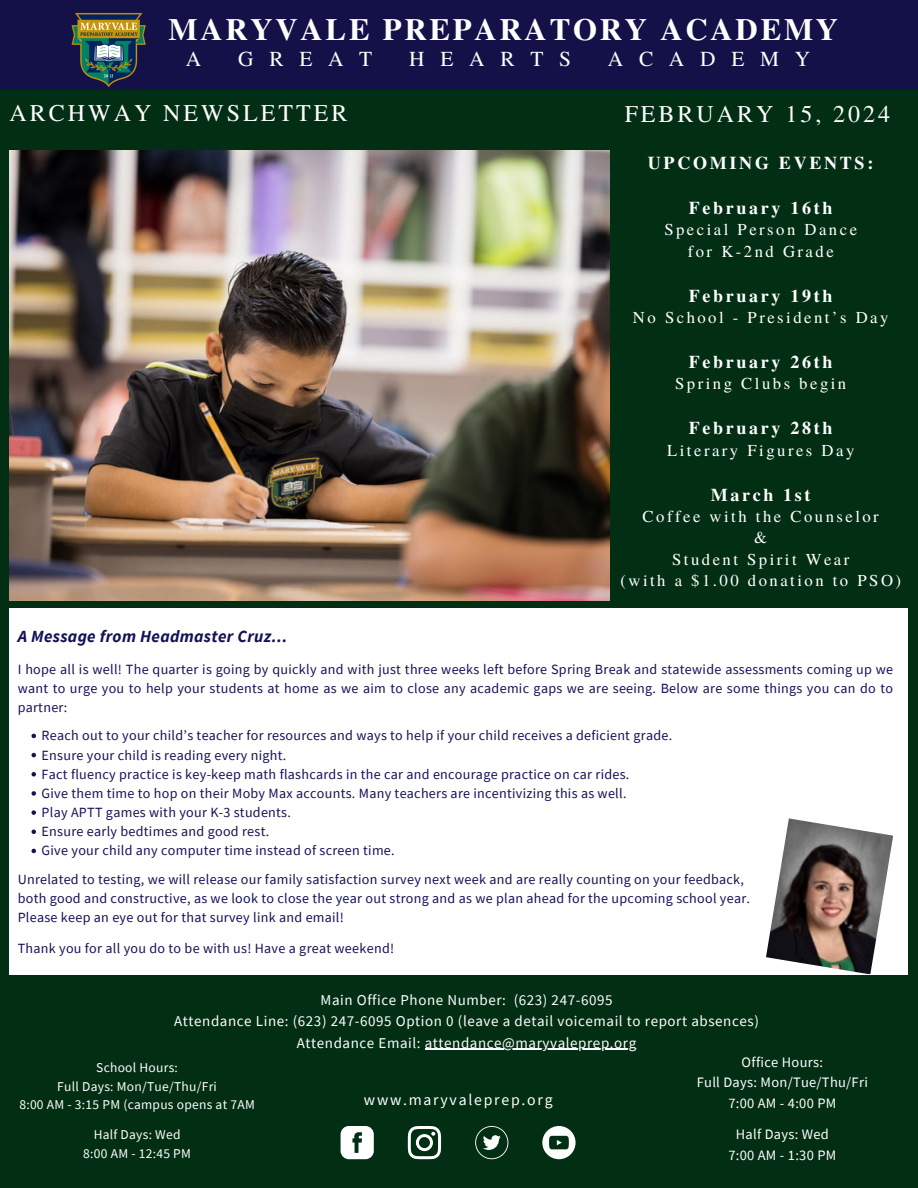
<style>
.page{position:relative;width:918px;height:1188px;background:#fff}
.page>*{position:absolute;margin:0;border:0;box-sizing:border-box;transform-origin:0 0}
.t1{font:700 30.9px "Te X Gyre Termes";letter-spacing:.09em;color:#fff}
.t2{font:24px "Te X Gyre Termes";letter-spacing:.125em;color:#fff}
.t3{font:21.3px "Te X Gyre Termes";letter-spacing:.735em;color:#fff}
.t4{font:700 18px "Te X Gyre Termes";letter-spacing:.15em;color:#fff}
.t5{font:italic 700 17.1px "Source Sans Pro";letter-spacing:.02em;color:#141257}
.t6{font:16.65px/21.3px "Te X Gyre Termes";letter-spacing:.15em;color:#fff;text-align:center}
.t7{font:15.75px "Source Sans Pro";letter-spacing:.11em;color:#fff}
.t8{font:15px "Source Sans Pro";letter-spacing:.04em;color:#fff}
.t9{font:14.4px "Source Sans Pro";letter-spacing:.02em;color:#fff}
.t10{font:14.1px/19.2px "Source Sans Pro";letter-spacing:.02em;color:#141257;text-align:justify}
.t11{font:13.5px "Source Sans Pro";letter-spacing:.02em;color:#fff}
</style>
<div class="page">
<div style="left:0;top:0;width:918px;height:239px;background:#131147"></div>
<img style="left:71px;top:12px;width:75px;height:75px">
<div style="left:0;top:90px;width:918px;height:1098px;background:#022e14"></div>
<svg style="left:408px;top:1126px;width:33px;height:33px"></svg>
<svg style="left:341px;top:1126px;width:33px;height:33px"></svg>
<svg style="left:475px;top:1126px;width:33px;height:33px"></svg>
<svg style="left:542px;top:1126px;width:34px;height:33px"></svg>
<div style="left:10px;top:608px;width:897px;height:366px;background:#fff"></div>
<img style="left:10px;top:151px;width:599px;height:450px">
<hr style="left:425px;top:1049px;width:91px;height:1px;background:#fff">
<hr style="left:516px;top:1049px;width:121px;height:1px;background:#fff">
<svg style="left:32px;top:734px;width:4px;height:4px"></svg>
<svg style="left:32px;top:753px;width:4px;height:4px"></svg>
<svg style="left:32px;top:772px;width:4px;height:5px"></svg>
<svg style="left:32px;top:791px;width:4px;height:5px"></svg>
<svg style="left:32px;top:810px;width:4px;height:5px"></svg>
<svg style="left:32px;top:830px;width:4px;height:4px"></svg>
<svg style="left:32px;top:849px;width:4px;height:4px"></svg>
<img style="left:766px;top:818px;width:127px;height:156px">
<h6 class="t1" style="left:168px;top:5px;width:671px">MARYVALE PREPARATORY ACADEMY</h6>
<h6 class="t3" style="left:186px;top:44px;width:17px">A</h6>
<h6 class="t3" style="left:238px;top:44px;width:136px">GREAT</h6>
<h6 class="t3" style="left:409px;top:44px;width:163px">HEARTS</h6>
<h6 class="t3" style="left:608px;top:44px;width:204px">ACADEMY</h6>
<h6 class="t2" style="left:10px;top:96px;width:339px">ARCHWAY NEWSLETTER</h6>
<h6 class="t2" style="left:625px;top:96px;width:267px">FEBRUARY 15, 2024</h6>
<h1 class="t4" style="left:648px;top:149px;width:227px">UPCOMING EVENTS:</h1>
<h3 class="t4" style="left:689px;top:194px;width:145px">February 16th</h3>
<h3 class="t6" style="left:664px;top:218px;width:194px">Special Person Dance for K-2nd Grade</h3>
<h2 class="t4" style="left:689px;top:282px;width:145px">February 19th</h2>
<h2 class="t6" style="left:633px;top:306px;width:257px">No School - President’s Day</h2>
<h2 class="t4" style="left:689px;top:348px;width:145px">February 26th</h2>
<h2 class="t6" style="left:675px;top:372px;width:173px">Spring Clubs begin</h2>
<p class="t4" style="left:689px;top:414px;width:145px">February 28th</p>
<p class="t6" style="left:667px;top:439px;width:189px">Literary Figures Day</p>
<h4 class="t4" style="left:711px;top:481px;width:101px">March 1st</h4>
<h4 class="t6" style="left:620px;top:505px;width:282px">Coffee with the Counselor<br>&amp;<br>Student Spirit Wear<br>(with a $1.00 donation to PSO)</h4>
<p class="t5" style="left:18px;top:626px;width:271px">A Message from Headmaster Cruz...</p>
<p class="t10" style="left:18px;top:659px;width:877px">I hope all is well! The quarter is going by quickly and with just three weeks left before Spring Break and statewide assessments coming up we want to urge you to help your students at home as we aim to close any academic gaps we are seeing. Below are some things you can do to partner:</p>
<p class="t10" style="left:42px;top:726px;width:632px">Reach out to your child’s teacher for resources and ways to help if your child receives a deficient grade.</p>
<p class="t10" style="left:42px;top:745px;width:246px">Ensure your child is reading every night.</p>
<p class="t10" style="left:42px;top:764px;width:589px">Fact fluency practice is key-keep math flashcards in the car and encourage practice on car rides.</p>
<p class="t10" style="left:42px;top:783px;width:586px">Give them time to hop on their Moby Max accounts. Many teachers are incentivizing this as well.</p>
<p class="t10" style="left:42px;top:802px;width:251px">Play APTT games with your K-3 students.</p>
<p class="t10" style="left:42px;top:822px;width:229px">Ensure early bedtimes and good rest.</p>
<p class="t10" style="left:42px;top:841px;width:355px">Give your child any computer time instead of screen time.</p>
<p class="t10" style="left:18px;top:869px;width:728px">Unrelated to testing, we will release our family satisfaction survey next week and are really counting on your feedback,</p>
<p class="t10" style="left:18px;top:888px;width:734px">both good and constructive, as we look to close the year out strong and as we plan ahead for the upcoming school year.</p>
<p class="t10" style="left:18px;top:907px;width:328px">Please keep an eye out for that survey link and email!</p>
<p class="t10" style="left:18px;top:938px;width:378px">Thank you for all you do to be with us! Have a great weekend!</p>
<h5 class="t8" style="left:321px;top:990px;width:294px">Main Office Phone Number: (623) 247-6095</h5>
<p class="t8" style="left:174px;top:1012px;width:586px">Attendance Line: (623) 247-6095 Option 0 (leave a detail voicemail to report absences)</p>
<p class="t8" style="left:297px;top:1033px;width:341px">Attendance Email: attendance@maryvaleprep.org</p>
<p class="t11" style="left:96px;top:1058px;width:83px">School Hours:</p>
<p class="t11" style="left:57px;top:1077px;width:161px">Full Days: Mon/Tue/Thu/Fri</p>
<p class="t11" style="left:19px;top:1096px;width:237px">8:00 AM - 3:15 PM (campus opens at 7AM</p>
<p class="t11" style="left:94px;top:1126px;width:88px">Half Days: Wed</p>
<p class="t11" style="left:83px;top:1145px;width:109px">8:00 AM - 12:45 PM</p>
<p class="t9" style="left:742px;top:1053px;width:83px">Office Hours:</p>
<p class="t9" style="left:697px;top:1073px;width:173px">Full Days: Mon/Tue/Thu/Fri</p>
<p class="t9" style="left:728px;top:1094px;width:109px">7:00 AM - 4:00 PM</p>
<p class="t9" style="left:736px;top:1125px;width:95px">Half Days: Wed</p>
<p class="t9" style="left:728px;top:1146px;width:109px">7:00 AM - 1:30 PM</p>
<h6 class="t7" style="left:364px;top:1090px;width:190px">www.maryvaleprep.org</h6>
</div>
